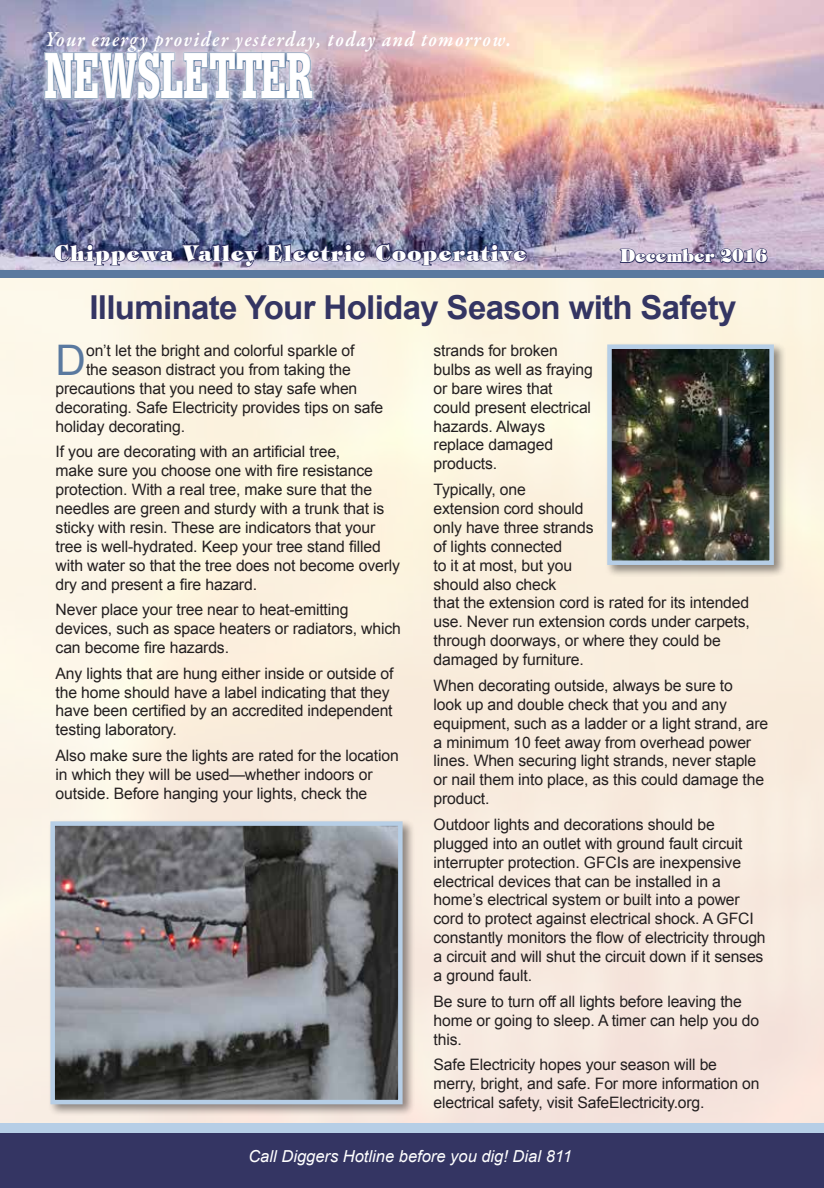
<style>
.page{position:relative;width:824px;height:1188px;background:#fff}
.page>*{position:absolute;margin:0;border:0;box-sizing:border-box;transform-origin:0 0}
.t1{font:67.5px "Square Serif Black DTC";color:#fff;scale:.6 1}
.t2{font:42.15px "Arial";color:#5a799f}
.t3{font:700 33px "Arial";letter-spacing:-.02em;color:#343563}
.t4{font:italic 600 21.75px "Garamond Premr Pro";letter-spacing:.075em;color:#fff;scale:.9 1}
.t5{font:800 21.75px "Tiffany IT Cby BT";letter-spacing:.075em;color:#fff;scale:.9 1}
.t6{font:800 18px "Tiffany IT Cby BT";color:#fff;scale:.9 1}
.t7{font:italic 16.5px "Arial";color:#fff}
.t8{font:15.75px/18.9px "Arial";letter-spacing:-.01em;color:#231f20}
</style>
<div class="page">
<div style="left:0;top:1124px;width:824px;height:64px;background:#b6cee6"></div>
<div style="left:0;top:1133px;width:824px;height:55px;background:#343563"></div>
<img style="left:0;top:0;width:824px;height:270px">
<div style="left:32px;top:31px;width:334px;height:90px;background:#fff;opacity:.75"></div>
<svg style="left:53px;top:214px;width:122px;height:53px;background:#696f96"></svg>
<svg style="left:181px;top:238px;width:79px;height:31px;background:#5d6286"></svg>
<svg style="left:266px;top:235px;width:101px;height:44px;background:#757797"></svg>
<img style="left:374px;top:214px;width:154px;height:55px">
<svg style="left:619px;top:247px;width:149px;height:17px;background:#83799c"></svg>
<div style="left:0;top:270px;width:824px;height:8px;background:#5a799f"></div>
<div style="left:604px;top:341px;width:182px;height:236px;background:#231f20;opacity:.5"></div>
<img style="left:612px;top:349px;width:156px;height:211px">
<div style="left:607px;top:344px;width:166px;height:221px;border:4px solid #b6cee6"></div>
<div style="left:47px;top:818px;width:368px;height:299px;background:#231f20;opacity:.5"></div>
<img style="left:55px;top:826px;width:342px;height:273px">
<div style="left:50px;top:821px;width:352px;height:283px;border:4px solid #b6cee6"></div>
<h3 class="t4" style="left:45px;top:25px;width:519px">Your energy provider yesterday, today and tomorrow.</h3>
<h1 class="t1" style="left:44px;top:36px;width:450px">NEWSLETTER</h1>
<h3 class="t5" style="left:54px;top:240px;width:526px">Chippewa Valley Electric Cooperative</h3>
<p class="t6" style="left:620px;top:245px;width:164px">December 2016</p>
<h3 class="t3" style="left:89px;top:285px;width:648px">Illuminate Your Holiday Season with Safety</h3>
<h2 class="t2" style="left:56px;top:332px;width:32px">D</h2>
<p class="t8" style="left:86px;top:341px;width:270px">on’t let the bright and colorful sparkle of</p>
<p class="t8" style="left:86px;top:360px;width:266px">the season distract you from taking the</p>
<p class="t8" style="left:56px;top:379px;width:303px">precautions that you need to stay safe when</p>
<p class="t8" style="left:56px;top:398px;width:329px">decorating. Safe Electricity provides tips on safe</p>
<p class="t8" style="left:56px;top:417px;width:131px">holiday decorating.</p>
<p class="t8" style="left:56px;top:442px;width:346px">If you are decorating with an artificial tree,<br>make sure you choose one with fire resistance protection. With a real tree, make sure that the needles are green and sturdy with a trunk that is sticky with resin. These are indicators that your tree is well-hydrated. Keep your tree stand filled with water so that the tree does not become overly dry and present a fire hazard.</p>
<p class="t8" style="left:56px;top:600px;width:347px">Never place your tree near to heat-emitting devices, such as space heaters or radiators, which can become fire hazards.</p>
<p class="t8" style="left:56px;top:664px;width:339px">Any lights that are hung either inside or outside of the home should have a label indicating that they have been certified by an accredited independent testing laboratory.</p>
<p class="t8" style="left:56px;top:746px;width:345px">Also make sure the lights are rated for the location in which they will be used—whether indoors or outside. Before hanging your lights, check the</p>
<p class="t8" style="left:433px;top:341px;width:161px">strands for broken bulbs as well as fraying or bare wires that could present electrical hazards. Always replace damaged products.</p>
<p class="t8" style="left:433px;top:480px;width:318px">Typically, one<br>extension cord should<br>only have three strands<br>of lights connected<br>to it at most, but you<br>should also check<br>that the extension cord is rated for its intended use. Never run extension cords under carpets, through doorways, or where they could be damaged by furniture.</p>
<p class="t8" style="left:433px;top:676px;width:336px">When decorating outside, always be sure to<br>look up and double check that you and any equipment, such as a ladder or a light strand, are a minimum 10 feet away from overhead power lines. When securing light strands, never staple or nail them into place, as this could damage the product.</p>
<p class="t8" style="left:433px;top:815px;width:333px">Outdoor lights and decorations should be plugged into an outlet with ground fault circuit interrupter protection. GFCIs are inexpensive electrical devices that can be installed in a home’s electrical system or built into a power cord to protect against electrical shock. A GFCI constantly monitors the flow of electricity through a circuit and will shut the circuit down if it senses a ground fault.</p>
<p class="t8" style="left:433px;top:992px;width:327px">Be sure to turn off all lights before leaving the home or going to sleep. A timer can help you do this.</p>
<p class="t8" style="left:433px;top:1055px;width:327px">Safe Electricity hopes your season will be merry, bright, and safe. For more information on electrical safety, visit SafeElectricity.org.</p>
<p class="t7" style="left:248px;top:1145px;width:325px">Call Diggers Hotline before you dig! Dial 811</p>
</div>
